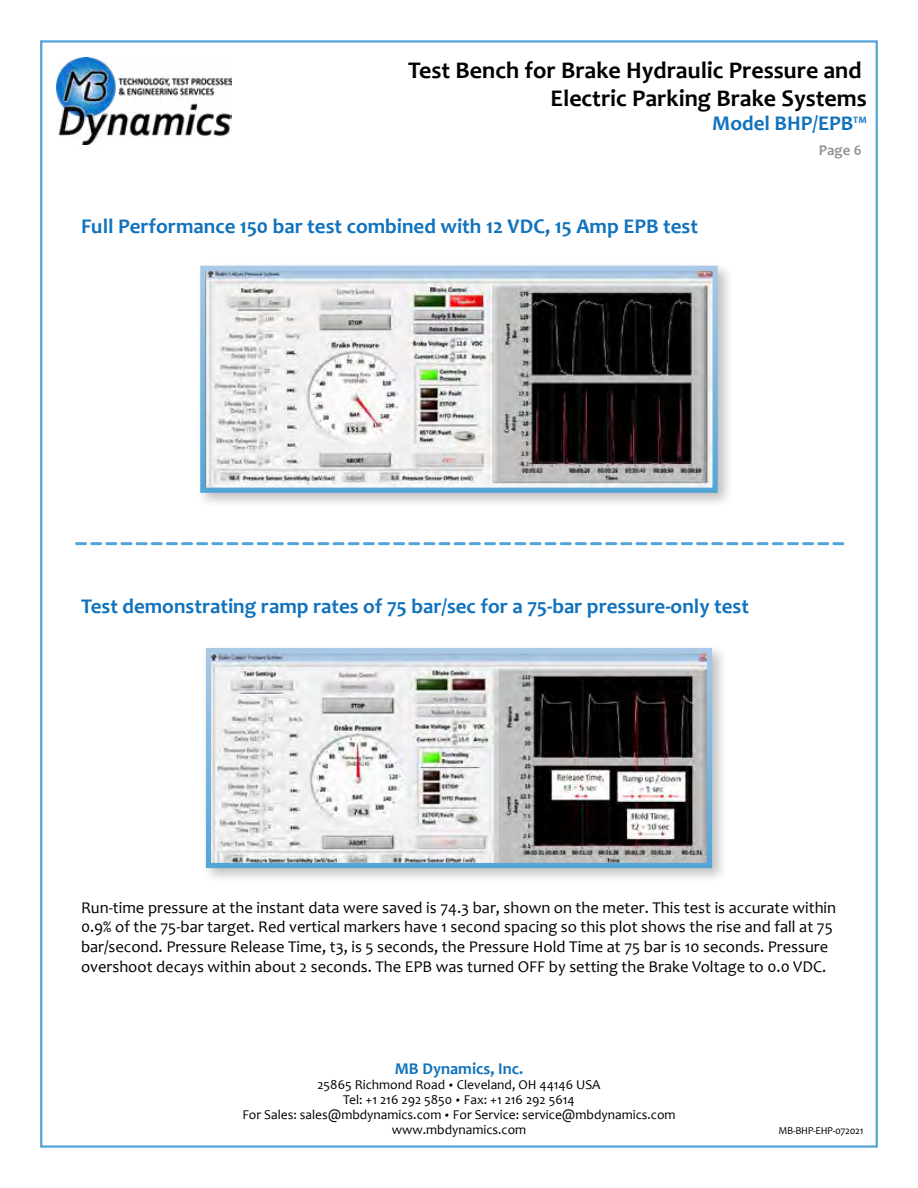
<style>
.page{position:relative;width:918px;height:1188px;background:#fff}
.page>*{position:absolute;margin:0;border:0;box-sizing:border-box;transform-origin:0 0}
.t1{font:700 24px "Candara";color:#000}
.t2{font:700 21px "Candara";color:#1072bd}
.t3{font:16.5px/19.8px "Candara";color:#000}
.t4{font:700 16.5px "Candara";color:#1072bd}
.t5{font:700 15px "Candara";color:#939598}
.t6{font:13.5px "Candara";color:#000}
.t7{font:10.5px "Candara";letter-spacing:-.03em;color:#000}
.s1{font-size:22.5px}
</style>
<div class="page">
<img style="left:56px;top:57px;width:175px;height:88px">
<div style="left:195px;top:260px;width:539px;height:249px;background:#000;opacity:.25"></div>
<img style="left:206px;top:272px;width:506px;height:215px">
<div style="left:201px;top:643px;width:528px;height:242px;background:#000;opacity:.25"></div>
<img style="left:212px;top:654px;width:494px;height:208px">
<svg style="left:76px;top:542px;width:767px;height:3px"></svg>
<p class="t1" style="left:408px;top:55px;width:455px">Test Bench for Brake Hydraulic Pressure and</p>
<p class="t1" style="left:550px;top:83px;width:318px">Electric Parking Brake Systems</p>
<p class="t2" style="left:712px;top:110px;width:156px">Model BHP/EPB<sup>TM</sup></p>
<p class="t2" style="left:81px;top:213px;width:619px">Full Performance 150 bar test combined with 12 VDC, 15 Amp EPB test</p>
<p class="t5" style="left:819px;top:141px;width:44px">Page 6</p>
<p class="t2" style="left:81px;top:593px;width:669px">Test demonstrating ramp rates of 75 bar/sec for a 75-bar pressure-only test</p>
<p class="t3" style="left:81px;top:897px;width:757px">Run-time pressure at the instant data were saved is 74.3 bar, shown on the meter. This test is accurate within 0.9% of the 75-bar target. Red vertical markers have 1 second spacing so this plot shows the rise and fall at 75 bar/second. Pressure Release Time, t3, is 5 seconds, the Pressure Hold Time at 75 bar is 10 seconds. Pressure overshoot decays within about 2 seconds. The EPB was turned OFF by setting the Brake Voltage to 0.0 VDC.</p>
<p class="t4" style="left:395px;top:1058px;width:130px">MB Dynamics, Inc.</p>
<p class="t6" style="left:317px;top:1076px;width:285px">25865 Richmond Road <span class="s1">·</span> Cleveland, OH 44146 USA</p>
<p class="t6" style="left:343px;top:1091px;width:233px">Tel: +1 216 292 5850 <span class="s1">·</span> Fax: +1 216 292 5614</p>
<p class="t6" style="left:242px;top:1106px;width:435px">For Sales: sales@mbdynamics.com <span class="s1">·</span> For Service: service@mbdynamics.com</p>
<p class="t6" style="left:392px;top:1121px;width:136px">www.mbdynamics.com</p>
<p class="t7" style="left:779px;top:1124px;width:86px">MB-BHP-EHP-072021</p>
</div>
